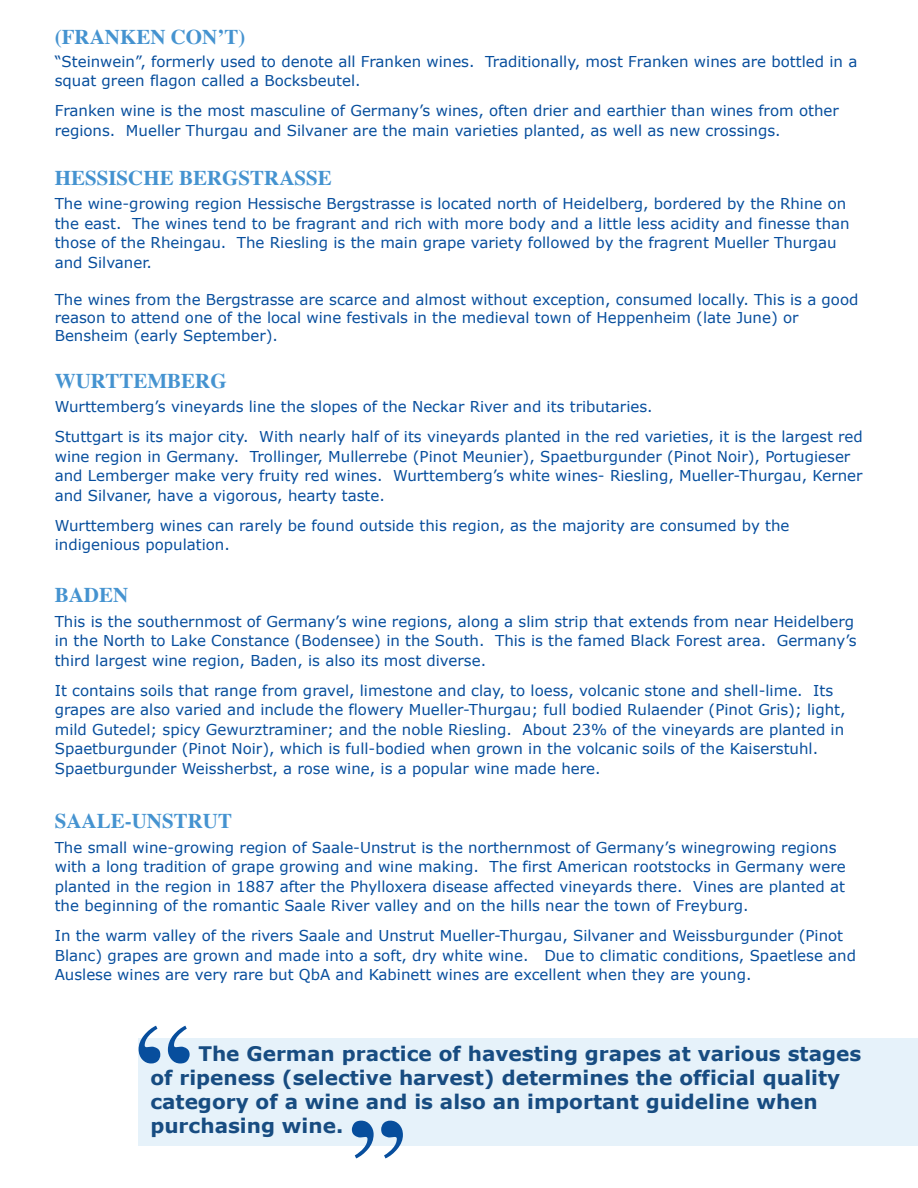
<style>
.page{position:relative;width:918px;height:1188px;background:#fff}
.page>*{position:absolute;margin:0;border:0;box-sizing:border-box;transform-origin:0 0}
.t1{font:700 21px "Times";color:#4593d0}
.t2{font:700 20.1px/24px "Verdana";color:#174c81}
.t3{font:15px/19.5px "Verdana";color:#074e9d}
</style>
<div class="page">
<div style="left:139px;top:1038px;width:779px;height:108px;background:#e6f2fa"></div>
<svg style="left:139px;top:1026px;width:51px;height:37px"></svg>
<svg style="left:352px;top:1121px;width:51px;height:37px"></svg>
<h1 class="t1" style="left:55px;top:17px;width:192px">(FRANKEN CON’T)</h1>
<p class="t3" style="left:55px;top:52px;width:804px">“Steinwein”, formerly used to denote all Franken wines. Traditionally, most Franken wines are bottled in a squat green flagon called a Bocksbeutel.</p>
<p class="t3" style="left:55px;top:101px;width:786px">Franken wine is the most masculine of Germany’s wines, often drier and earthier than wines from other regions. Mueller Thurgau and Silvaner are the main varieties planted, as well as new crossings.</p>
<h1 class="t1" style="left:55px;top:158px;width:279px">HESSISCHE BERGSTRASSE</h1>
<p class="t3" style="left:55px;top:195px;width:796px">The wine-growing region Hessische Bergstrasse is located north of Heidelberg, bordered by the Rhine on the east. The wines tend to be fragrant and rich with more body and a little less acidity and finesse than those of the Rheingau. The Riesling is the main grape variety followed by the fragrent Mueller Thurgau and Silvaner.</p>
<p class="t3" style="left:55px;top:291px;width:805px;line-height:18px">The wines from the Bergstrasse are scarce and almost without exception, consumed locally. This is a good reason to attend one of the local wine festivals in the medieval town of Heppenheim (late June) or<br>Bensheim (early September).</p>
<h1 class="t1" style="left:55px;top:361px;width:173px">WURTTEMBERG</h1>
<p class="t3" style="left:55px;top:392px;width:810px;line-height:30px">Wurttemberg’s vineyards line the slopes of the Neckar River and its tributaries.<br>Stuttgart is its major city. With nearly half of its vineyards planted in the red varieties, it is the largest red</p>
<p class="t3" style="left:55px;top:447px;width:809px">wine region in Germany. Trollinger, Mullerrebe (Pinot Meunier), Spaetburgunder (Pinot Noir), Portugieser and Lemberger make very fruity red wines. Wurttemberg’s white wines- Riesling, Mueller-Thurgau, Kerner and Silvaner, have a vigorous, hearty taste.</p>
<p class="t3" style="left:55px;top:516px;width:736px">Wurttemberg wines can rarely be found outside this region, as the majority are consumed by the indigenious population.</p>
<h1 class="t1" style="left:55px;top:575px;width:75px">BADEN</h1>
<p class="t3" style="left:55px;top:612px;width:804px">This is the southernmost of Germany’s wine regions, along a slim strip that extends from near Heidelberg in the North to Lake Constance (Bodensee) in the South. This is the famed Black Forest area. Germany’s third largest wine region, Baden, is also its most diverse.</p>
<p class="t3" style="left:55px;top:681px;width:792px">It contains soils that range from gravel, limestone and clay, to loess, volcanic stone and shell-lime. Its grapes are also varied and include the flowery Mueller-Thurgau; full bodied Rulaender (Pinot Gris); light, mild Gutedel; spicy Gewurztraminer; and the noble Riesling. About 23% of the vineyards are planted in Spaetburgunder (Pinot Noir), which is full-bodied when grown in the volcanic soils of the Kaiserstuhl.<br>Spaetburgunder Weissherbst, a rose wine, is a popular wine made here.</p>
<h1 class="t1" style="left:55px;top:801px;width:179px">SAALE-UNSTRUT</h1>
<p class="t3" style="left:55px;top:838px;width:793px">The small wine-growing region of Saale-Unstrut is the northernmost of Germany’s winegrowing regions with a long tradition of grape growing and wine making. The first American rootstocks in Germany were planted in the region in 1887 after the Phylloxera disease affected vineyards there. Vines are planted at the beginning of the romantic Saale River valley and on the hills near the town of Freyburg.</p>
<p class="t3" style="left:55px;top:926px;width:803px">In the warm valley of the rivers Saale and Unstrut Mueller-Thurgau, Silvaner and Weissburgunder (Pinot<br>Blanc) grapes are grown and made into a soft, dry white wine. Due to climatic conditions, Spaetlese and<br>Auslese wines are very rare but QbA and Kabinett wines are excellent when they are young.</p>
<h2 class="t2" style="left:150px;top:1042px;width:712px;text-indent:48px">The German practice of havesting grapes at various stages of ripeness (selective harvest) determines the official quality category of a wine and is also an important guideline when purchasing wine.</h2>
</div>
